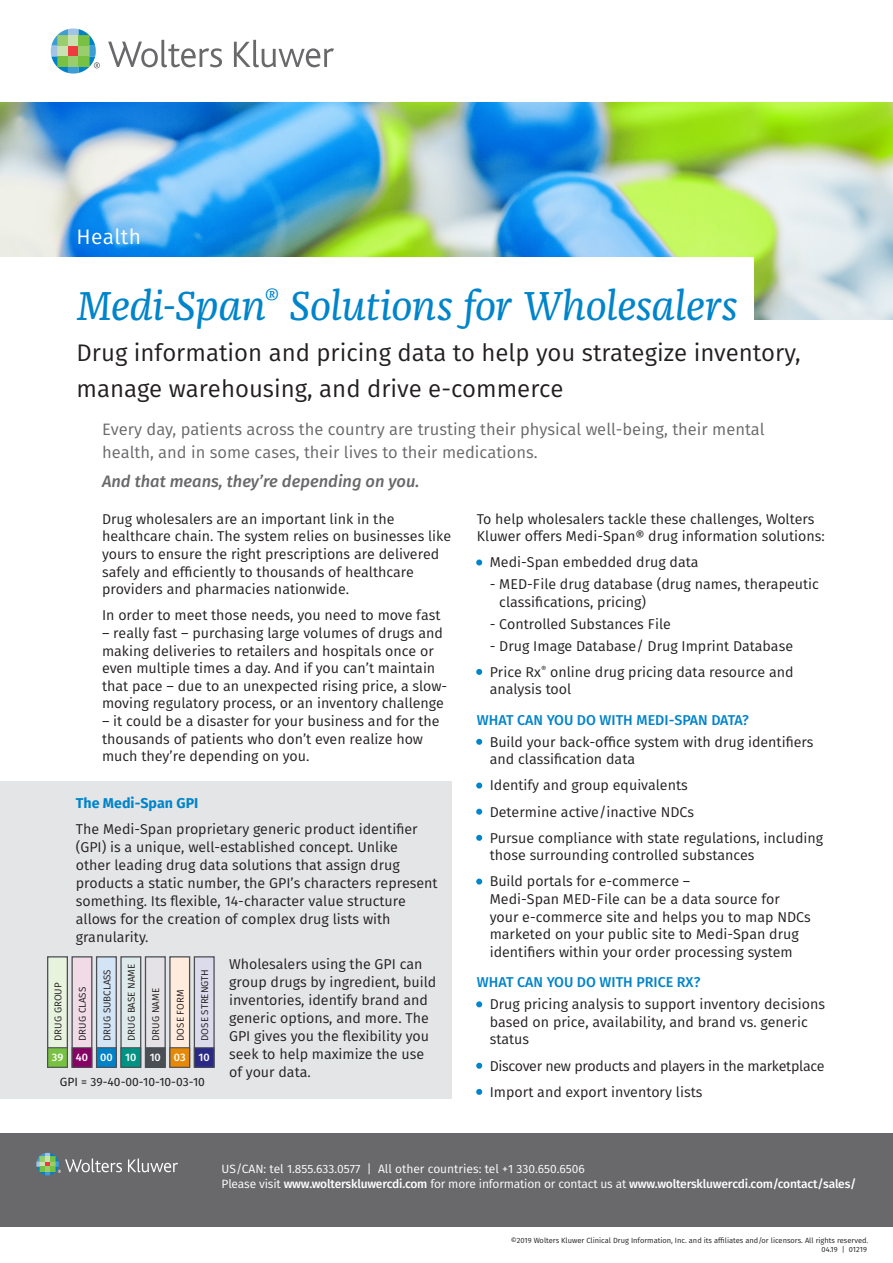
<style>
.page{position:relative;width:893px;height:1263px;background:#fff}
.page>*{position:absolute;margin:0;border:0;box-sizing:border-box;transform-origin:0 0}
.Page_Title_28_34_pt{font:italic 42px "Franziska Pro";letter-spacing:-.01em;color:#0084ca}
.Page_Title_Subhead16{font:24px/36px "Fira Sans";color:#231f20}
.Health_Division_14_1{font:21px "Fira Sans";letter-spacing:.015em;color:#fff}
.Medium_Intro_Paragra{font:16.5px/22.5px "Fira Sans";color:#69696c}
.Medium_Intro_Paragra-2{font:italic 500 16.5px "Fira Sans";color:#69696c}
.Body_text_9_5_12_pt{font:14.25px/17.7px "Fira Sans";color:#231f20}
.Body_Subhead_Medium{font:500 14.25px "Fira Sans";color:#0084ca}
.Body_text_9_5_12_pt-2{font:14.25px "Fira Sans";letter-spacing:-.02em;color:#231f20}
.Body_text_9_5_12_pt-3{font:700 14.25px "Fira Sans";color:#0084ca}
.t1{font:12px/15.8px "Fira Sans";color:#fff}
.t2{font:12px "Fira Sans";color:#231f20}
.t3{font:500 10.8px "Fira Sans";color:#fff}
.t4{font:9.9px "Fira Sans";color:#231f20}
.Copyright_text_5_6_p{font:7.5px "Fira Sans";color:#231f20}
.s1{color:#0084ca}
.s2{font-weight:500}
</style>
<div class="page">
<div style="left:0;top:1134px;width:893px;height:93px;background:#69696c"></div>
<svg style="left:128px;top:1158px;width:50px;height:14px"></svg>
<svg style="left:36px;top:1153px;width:86px;height:22px"></svg>
<img style="left:0;top:102px;width:893px;height:218px">
<div style="left:0;top:257px;width:754px;height:84px;background:#fff"></div>
<svg style="left:476px;top:559px;width:6px;height:6px"></svg>
<svg style="left:476px;top:669px;width:6px;height:6px"></svg>
<svg style="left:476px;top:739px;width:6px;height:6px"></svg>
<svg style="left:476px;top:782px;width:6px;height:6px"></svg>
<svg style="left:476px;top:809px;width:6px;height:6px"></svg>
<svg style="left:476px;top:835px;width:6px;height:6px"></svg>
<svg style="left:476px;top:878px;width:6px;height:6px"></svg>
<svg style="left:476px;top:1001px;width:6px;height:6px"></svg>
<svg style="left:476px;top:1063px;width:6px;height:6px"></svg>
<svg style="left:476px;top:1089px;width:6px;height:6px"></svg>
<div style="left:0;top:782px;width:451px;height:317px;background:#e4e5e7"></div>
<div style="left:48px;top:957px;width:19px;height:110px;background:#e8f3de"></div>
<div style="left:47px;top:956px;width:21px;height:112px;border:1px solid #4a4f55"></div>
<div style="left:48px;top:1048px;width:19px;height:19px;background:#79c142"></div>
<div style="left:47px;top:1047px;width:21px;height:21px;border:1px solid #4a4f55"></div>
<div style="left:72px;top:957px;width:20px;height:110px;background:#f1dbe6"></div>
<div style="left:71px;top:956px;width:21px;height:112px;border:1px solid #4a4f55"></div>
<div style="left:72px;top:1048px;width:20px;height:19px;background:#870363"></div>
<div style="left:72px;top:1047px;width:20px;height:21px;border:1px solid #4a4f55"></div>
<div style="left:97px;top:957px;width:19px;height:110px;background:#d3e4f4"></div>
<div style="left:96px;top:956px;width:21px;height:112px;border:1px solid #4a4f55"></div>
<div style="left:97px;top:1048px;width:19px;height:19px;background:#0082c8"></div>
<div style="left:96px;top:1047px;width:21px;height:21px;border:1px solid #4a4f55"></div>
<div style="left:121px;top:957px;width:20px;height:110px;background:#deeaea"></div>
<div style="left:120px;top:956px;width:21px;height:112px;border:1px solid #4a4f55"></div>
<div style="left:121px;top:1048px;width:20px;height:19px;background:#009383"></div>
<div style="left:120px;top:1047px;width:21px;height:21px;border:1px solid #4a4f55"></div>
<div style="left:145px;top:956px;width:21px;height:112px;border:1px solid #4a4f55"></div>
<div style="left:145px;top:1048px;width:20px;height:19px;background:#4a4f55"></div>
<div style="left:145px;top:1047px;width:21px;height:21px;border:1px solid #4a4f55"></div>
<div style="left:170px;top:957px;width:20px;height:110px;background:#ffecdc"></div>
<div style="left:169px;top:956px;width:21px;height:112px;border:1px solid #4a4f55"></div>
<div style="left:170px;top:1048px;width:20px;height:19px;background:#e68906"></div>
<div style="left:169px;top:1047px;width:21px;height:21px;border:1px solid #4a4f55"></div>
<div style="left:194px;top:957px;width:20px;height:110px;background:#dcdbeb"></div>
<div style="left:194px;top:956px;width:21px;height:112px;border:1px solid #4a4f55"></div>
<div style="left:194px;top:1048px;width:20px;height:19px;background:#2a2a86"></div>
<div style="left:194px;top:1047px;width:21px;height:21px;border:1px solid #4a4f55"></div>
<svg style="left:108px;top:40px;width:114px;height:27px"></svg>
<svg style="left:234px;top:40px;width:100px;height:27px"></svg>
<svg style="left:51px;top:28px;width:49px;height:46px"></svg>
<p class="Health_Division_14_1" style="left:77px;top:221px;width:66px">Health</p>
<p class="Page_Title_28_34_pt" style="left:77px;top:280px;width:663px">Medi-Span<sup>®</sup> Solutions for Wholesalers</p>
<p class="Page_Title_Subhead16" style="left:77px;top:334px;width:726px">Drug information and pricing data to help you strategize inventory, manage warehousing, and drive e-commerce</p>
<p class="Medium_Intro_Paragra" style="left:102px;top:418px;width:664px">Every day, patients across the country are trusting their physical well-being, their mental health, and in some cases, their lives to their medications.</p>
<p class="Medium_Intro_Paragra-2" style="left:102px;top:468px;width:319px">And that means, they’re depending on you.</p>
<p class="Body_text_9_5_12_pt" style="left:102px;top:509px;width:351px">Drug wholesalers are an important link in the healthcare chain. The system relies on businesses like yours to ensure the right prescriptions are delivered safely and efficiently to thousands of healthcare providers and pharmacies nationwide.</p>
<p class="Body_text_9_5_12_pt" style="left:102px;top:606px;width:340px">In order to meet those needs, you need to move fast</p>
<p class="Body_text_9_5_12_pt" style="left:102px;top:624px;width:347px">– really fast – purchasing large volumes of drugs and making deliveries to retailers and hospitals once or even multiple times a day. And if you can’t maintain that pace – due to an unexpected rising price, a slow&shy;moving regulatory process, or an inventory challenge</p>
<p class="Body_text_9_5_12_pt" style="left:102px;top:712px;width:339px">– it could be a disaster for your business and for the thousands of patients who don’t even realize how much they’re depending on you.</p>
<p class="Body_text_9_5_12_pt-3" style="left:76px;top:791px;width:124px">The Medi-Span GPI</p>
<p class="Body_text_9_5_12_pt" style="left:76px;top:820px;width:363px">The Medi-Span proprietary generic product identifier (GPI) is a unique, well-established concept. Unlike<br>other leading drug data solutions that assign drug products a static number, the GPI’s characters represent something. Its flexible, 14-character value structure allows for the creation of complex drug lists with granularity.</p>
<p class="Body_text_9_5_12_pt" style="left:229px;top:955px;width:209px">Wholesalers using the GPI can group drugs by ingredient, build inventories, identify brand and generic options, and more. The<br>GPI gives you the flexibility you seek to help maximize the use of your data.</p>
<p class="t4" style="left:100px;top:1041px;width:73px;rotate:-90deg">DRUG SUBCLASS</p>
<p class="t4" style="left:124px;top:1041px;width:78px;rotate:-90deg">DRUG BASE NAME</p>
<p class="t4" style="left:197px;top:1041px;width:73px;rotate:-90deg">DOSE STRENGTH</p>
<p class="t3" style="left:52px;top:1048px;width:160px">39 40 00 10 10 03 10</p>
<p class="t2" style="left:60px;top:1073px;width:146px">GPI = 39-40-00-10-10-03-10</p>
<p class="t4" style="left:51px;top:1041px;width:60px;rotate:-90deg">DRUG GROUP</p>
<p class="t4" style="left:75px;top:1041px;width:55px;rotate:-90deg">DRUG CLASS</p>
<p class="t4" style="left:148px;top:1041px;width:54px;rotate:-90deg">DRUG NAME</p>
<p class="t4" style="left:173px;top:1041px;width:53px;rotate:-90deg">DOSE FORM</p>
<p class="Body_text_9_5_12_pt" style="left:477px;top:509px;width:349px">To help wholesalers tackle these challenges, Wolters<br>Kluwer offers Medi-Span® drug information solutions:</p>
<p class="Body_text_9_5_12_pt" style="left:477px;top:553px;width:223px"><span class="s1">•</span> Medi-Span embedded drug data</p>
<p class="Body_text_9_5_12_pt" style="left:499px;top:575px;width:321px;text-indent:-10px">- MED-File drug database (drug names, therapeutic classifications, pricing)</p>
<p class="Body_text_9_5_12_pt" style="left:490px;top:615px;width:183px">- Controlled Substances File</p>
<p class="Body_text_9_5_12_pt" style="left:490px;top:636px;width:305px">- Drug Image Database/ Drug Imprint Database</p>
<p class="Body_text_9_5_12_pt" style="left:490px;top:663px;width:305px;text-indent:-13px"><span class="s1">•</span> Price Rx<sup>®</sup> online drug pricing data resource and analysis tool</p>
<p class="Body_Subhead_Medium" style="left:477px;top:708px;width:273px">WHAT CAN YOU DO WITH MEDI-SPAN DATA?</p>
<p class="Body_text_9_5_12_pt" style="left:490px;top:732px;width:325px;text-indent:-13px"><span class="s1">•</span> Build your back-office system with drug identifiers and classification data</p>
<p class="Body_text_9_5_12_pt" style="left:477px;top:776px;width:212px"><span class="s1">•</span> Identify and group equivalents</p>
<p class="Body_text_9_5_12_pt" style="left:477px;top:802px;width:219px"><span class="s1">•</span> Determine active/inactive NDCs</p>
<p class="Body_text_9_5_12_pt" style="left:490px;top:828px;width:335px;text-indent:-13px"><span class="s1">•</span> Pursue compliance with state regulations, including those surrounding controlled substances</p>
<p class="Body_text_9_5_12_pt" style="left:490px;top:872px;width:323px;text-indent:-13px"><span class="s1">•</span> Build portals for e-commerce –<br>Medi-Span MED-File can be a data source for your e-commerce site and helps you to map NDCs marketed on your public site to Medi-Span drug identifiers within your order processing system</p>
<p class="Body_Subhead_Medium" style="left:477px;top:971px;width:225px">WHAT CAN YOU DO WITH PRICE RX?</p>
<p class="Body_text_9_5_12_pt" style="left:490px;top:995px;width:337px;text-indent:-13px"><span class="s1">•</span> Drug pricing analysis to support inventory decisions based on price, availability, and brand vs. generic status</p>
<p class="Body_text_9_5_12_pt-2" style="left:477px;top:1055px;width:349px"><span class="s1">•</span> Discover new products and players in the marketplace</p>
<p class="Body_text_9_5_12_pt" style="left:477px;top:1082px;width:227px"><span class="s1">•</span> Import and export inventory lists</p>
<p class="t1" style="left:222px;top:1160px;width:636px">US/CAN: tel 1.855.633.0577 | All other countries: tel +1 330.650.6506<br>Please visit <span class="s2">www.wolterskluwercdi.com</span> for more information or contact us at <span class="s2">www.wolterskluwercdi.com/contact/sales/</span></p>
<p class="Copyright_text_5_6_p" style="left:511px;top:1234px;width:359px">©2019 Wolters Kluwer Clinical Drug Information, Inc. and its affiliates and/or licensors. All rights reserved.</p>
<p class="Copyright_text_5_6_p" style="left:822px;top:1243px;width:47px">04.19 | 01219</p>
</div>
